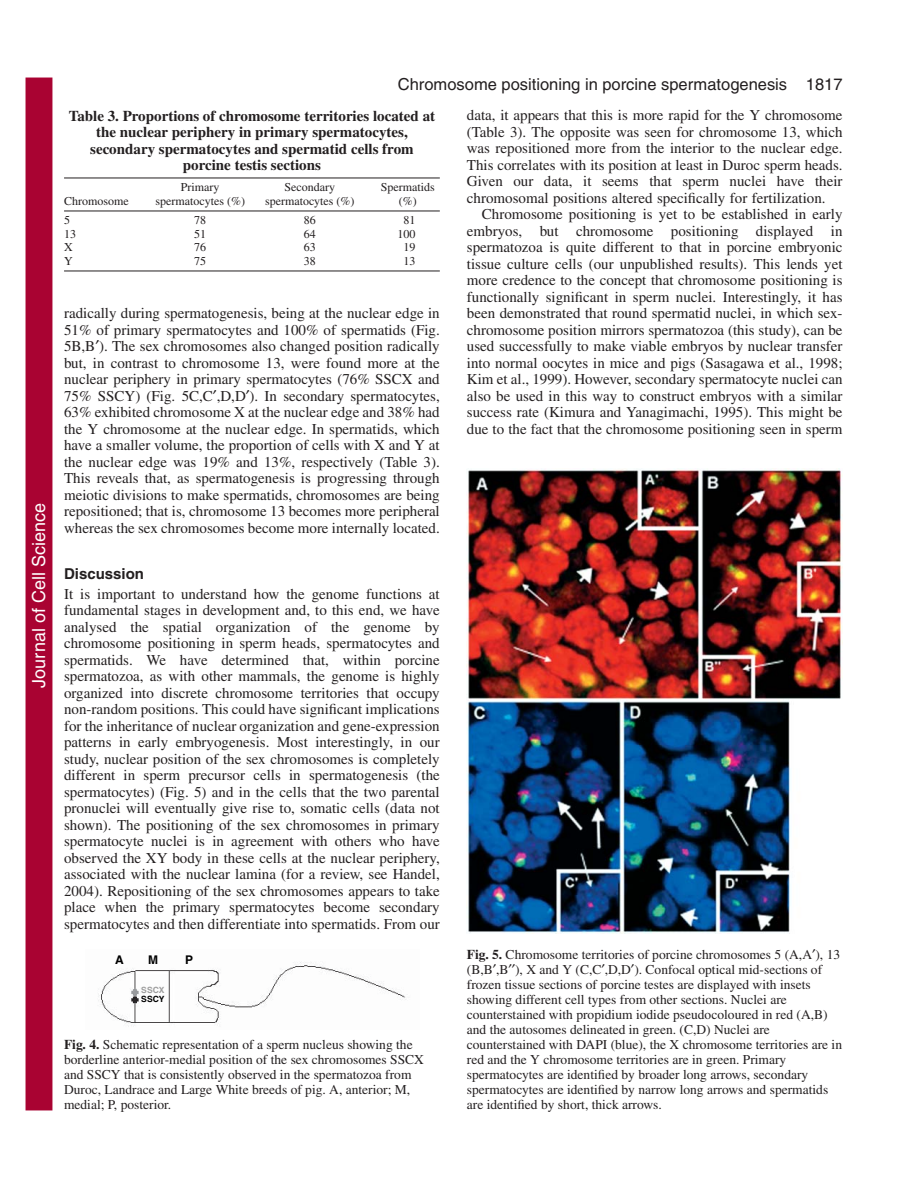
<style>
.page{position:relative;width:910px;height:1188px;background:#fff}
.page>*{position:absolute;margin:0;border:0;box-sizing:border-box;transform-origin:0 0}
.t1{font:18px "Helvetica";color:#fff}
.t2{font:16.5px "Helvetica";color:#231f20}
.t3{font:15px/16.5px "Times";color:#231f20;text-align:justify}
.t4{font:700 15px/16.5px "Times";color:#231f20;text-align:center}
.t5{font:700 15px "Helvetica";color:#231f20}
.t6{font:13.5px/15px "Times";color:#231f20}
.t7{font:12px "Times";color:#231f20}
.t8{font:700 12px "Helvetica";color:#000}
.t9{font:700 8.55px "Helvetica";color:#9e9e9e}
.t10{font:700 8.55px "Helvetica";color:#000}
.s1{font-weight:700}
</style>
<div class="page">
<img style="left:98px;top:962px;width:308px;height:65px">
<img style="left:467px;top:469px;width:375px;height:465px">
<hr style="left:64px;top:178px;width:376px;height:1px;background:#231f20">
<hr style="left:64px;top:211px;width:376px;height:1px;background:#231f20">
<hr style="left:64px;top:271px;width:376px;height:1px;background:#231f20">
<div style="left:26px;top:78px;width:26px;height:1032px;background:#a90332"></div>
<p class="t1" style="left:28px;top:688px;width:186px;rotate:-90deg">Journal of Cell Science</p>
<p class="t2" style="left:398px;top:78px;width:446px">Chromosome positioning in porcine spermatogenesis 1817</p>
<p class="t4" style="left:69px;top:109px;width:368px">Table 3. Proportions of chromosome territories located at the nuclear periphery in primary spermatocytes, secondary spermatocytes and spermatid cells from porcine testis sections</p>
<p class="t7" style="left:181px;top:183px;width:40px">Primary</p>
<p class="t7" style="left:284px;top:183px;width:52px">Secondary</p>
<p class="t7" style="left:381px;top:183px;width:55px">Spermatids</p>
<p class="t7" style="left:64px;top:196px;width:66px">Chromosome</p>
<p class="t7" style="left:155px;top:196px;width:91px">spermatocytes (%)</p>
<p class="t7" style="left:265px;top:196px;width:91px">spermatocytes (%)</p>
<p class="t7" style="left:399px;top:196px;width:19px">(%)</p>
<p class="t7" style="left:64px;top:216px;width:7px">5</p>
<p class="t7" style="left:194px;top:216px;width:14px">78</p>
<p class="t7" style="left:304px;top:216px;width:14px">86</p>
<p class="t7" style="left:403px;top:216px;width:14px">81</p>
<p class="t7" style="left:64px;top:229px;width:13px">13</p>
<p class="t7" style="left:194px;top:229px;width:13px">51</p>
<p class="t7" style="left:304px;top:229px;width:13px">64</p>
<p class="t7" style="left:397px;top:229px;width:19px">100</p>
<p class="t7" style="left:64px;top:243px;width:10px">X</p>
<p class="t7" style="left:194px;top:243px;width:14px">76</p>
<p class="t7" style="left:304px;top:243px;width:14px">63</p>
<p class="t7" style="left:403px;top:243px;width:14px">19</p>
<p class="t7" style="left:64px;top:256px;width:10px">Y</p>
<p class="t7" style="left:194px;top:256px;width:14px">75</p>
<p class="t7" style="left:304px;top:256px;width:14px">38</p>
<p class="t7" style="left:403px;top:256px;width:14px">13</p>
<p class="t3" style="left:64px;top:306px;width:377px">radically during spermatogenesis, being at the nuclear edge in 51% of primary spermatocytes and 100% of spermatids (Fig.<br>5B,B ). The sex chromosomes also changed position radically but, in contrast to chromosome 13, were found more at the nuclear periphery in primary spermatocytes (76% SSCX and 75% SSCY) (Fig. 5C,C ,D,D ). In secondary spermatocytes, 63% exhibited chromosome X at the nuclear edge and 38% had the Y chromosome at the nuclear edge. In spermatids, which have a smaller volume, the proportion of cells with X and Y at the nuclear edge was 19% and 13%, respectively (Table 3).<br>This reveals that, as spermatogenesis is progressing through meiotic divisions to make spermatids, chromosomes are being repositioned; that is, chromosome 13 becomes more peripheral whereas the sex chromosomes become more internally located.</p>
<p class="t5" style="left:64px;top:568px;width:82px">Discussion</p>
<p class="t3" style="left:64px;top:587px;width:377px">It is important to understand how the genome functions at fundamental stages in development and, to this end, we have analysed the spatial organization of the genome by chromosome positioning in sperm heads, spermatocytes and spermatids. We have determined that, within porcine spermatozoa, as with other mammals, the genome is highly organized into discrete chromosome territories that occupy non-random positions. This could have significant implications for the inheritance of nuclear organization and gene-expression patterns in early embryogenesis. Most interestingly, in our study, nuclear position of the sex chromosomes is completely different in sperm precursor cells in spermatogenesis (the spermatocytes) (Fig. 5) and in the cells that the two parental pronuclei will eventually give rise to, somatic cells (data not shown). The positioning of the sex chromosomes in primary spermatocyte nuclei is in agreement with others who have observed the XY body in these cells at the nuclear periphery, associated with the nuclear lamina (for a review, see Handel, 2004). Repositioning of the sex chromosomes appears to take place when the primary spermatocytes become secondary spermatocytes and then differentiate into spermatids. From our</p>
<p class="t3" style="left:467px;top:108px;width:377px">data, it appears that this is more rapid for the Y chromosome (Table 3). The opposite was seen for chromosome 13, which was repositioned more from the interior to the nuclear edge.<br>This correlates with its position at least in Duroc sperm heads.<br>Given our data, it seems that sperm nuclei have their chromosomal positions altered specifically for fertilization.</p>
<p class="t3" style="left:467px;top:207px;width:377px;text-indent:15px">Chromosome positioning is yet to be established in early embryos, but chromosome positioning displayed in spermatozoa is quite different to that in porcine embryonic tissue culture cells (our unpublished results). This lends yet more credence to the concept that chromosome positioning is functionally significant in sperm nuclei. Interestingly, it has been demonstrated that round spermatid nuclei, in which sex&shy;chromosome position mirrors spermatozoa (this study), can be used successfully to make viable embryos by nuclear transfer into normal oocytes in mice and pigs (Sasagawa et al., 1998; Kim et al., 1999). However, secondary spermatocyte nuclei can also be used in this way to construct embryos with a similar success rate (Kimura and Yanagimachi, 1995). This might be due to the fact that the chromosome positioning seen in sperm</p>
<p class="t8" style="left:115px;top:955px;width:10px">A</p>
<p class="t8" style="left:148px;top:955px;width:11px">M</p>
<p class="t8" style="left:185px;top:955px;width:10px">P</p>
<p class="t6" style="left:467px;top:948px;width:377px"><span class="s1">Fig. 5.</span> Chromosome territories of porcine chromosomes 5 (A,A ), 13 (B,B ,B ), X and Y (C,C ,D,D ). Confocal optical mid-sections of frozen tissue sections of porcine testes are displayed with insets showing different cell types from other sections. Nuclei are counterstained with propidium iodide pseudocoloured in red (A,B) and the autosomes delineated in green. (C,D) Nuclei are counterstained with DAPI (blue), the X chromosome territories are in red and the Y chromosome territories are in green. Primary spermatocytes are identified by broader long arrows, secondary spermatocytes are identified by narrow long arrows and spermatids are identified by short, thick arrows.</p>
<p class="t9" style="left:141px;top:986px;width:25px">SSCX</p>
<p class="t10" style="left:141px;top:996px;width:25px">SSCY</p>
<p class="t6" style="left:64px;top:1038px;width:361px"><span class="s1">Fig. 4.</span> Schematic representation of a sperm nucleus showing the borderline anterior-medial position of the sex chromosomes SSCX and SSCY that is consistently observed in the spermatozoa from Duroc, Landrace and Large White breeds of pig. A, anterior; M, medial; P, posterior.</p>
</div>
